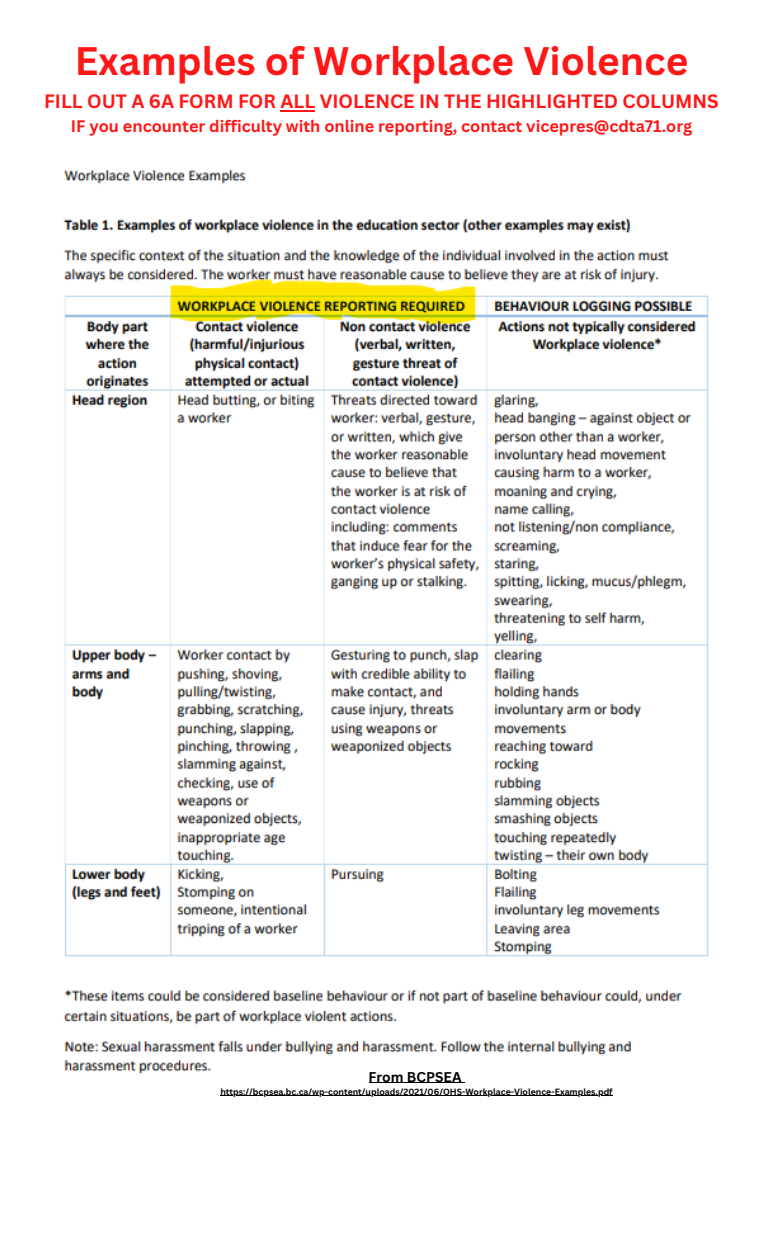
<style>
.page{position:relative;width:765px;height:1260px;background:#fff}
.page>*{position:absolute;margin:0;border:0;box-sizing:border-box;transform-origin:0 0}
.t1{font:700 38.75px "Canva Sans";color:#ff1616}
.t2{font:700 18.75px "Canva Sans";color:#ff1616}
.t3{font:700 16.25px "Canva Sans";color:#ff1616}
.t4{font:700 13.75px "Canva Sans";color:#000}
.t5{font:700 8.75px "Canva Sans";color:#000}
</style>
<div class="page">
<img style="left:63px;top:170px;width:646px;height:905px">
<hr style="left:281px;top:110px;width:34px;height:2px;background:#ff1616">
<hr style="left:369px;top:1082px;width:93px;height:1px;background:#000">
<hr style="left:220px;top:1095px;width:393px;height:1px;background:#000">
<h1 class="t1" style="left:75px;top:34px;width:615px">Examples of Workplace Violence</h1>
<h2 class="t2" style="left:44px;top:88px;width:676px">FILL OUT A 6A FORM FOR ALL VIOLENCE IN THE HIGHLIGHTED COLUMNS</h2>
<h3 class="t3" style="left:71px;top:114px;width:623px">IF you encounter difficulty with online reporting, contact vicepres@cdta71.org</h3>
<h3 class="t4" style="left:369px;top:1067px;width:94px">From BCPSEA</h3>
<p class="t5" style="left:220px;top:1085px;width:394px">https://bcpsea.bc.ca/wp-content/uploads/2021/06/OHS-Workplace-Violence-Examples.pdf</p>
</div>
